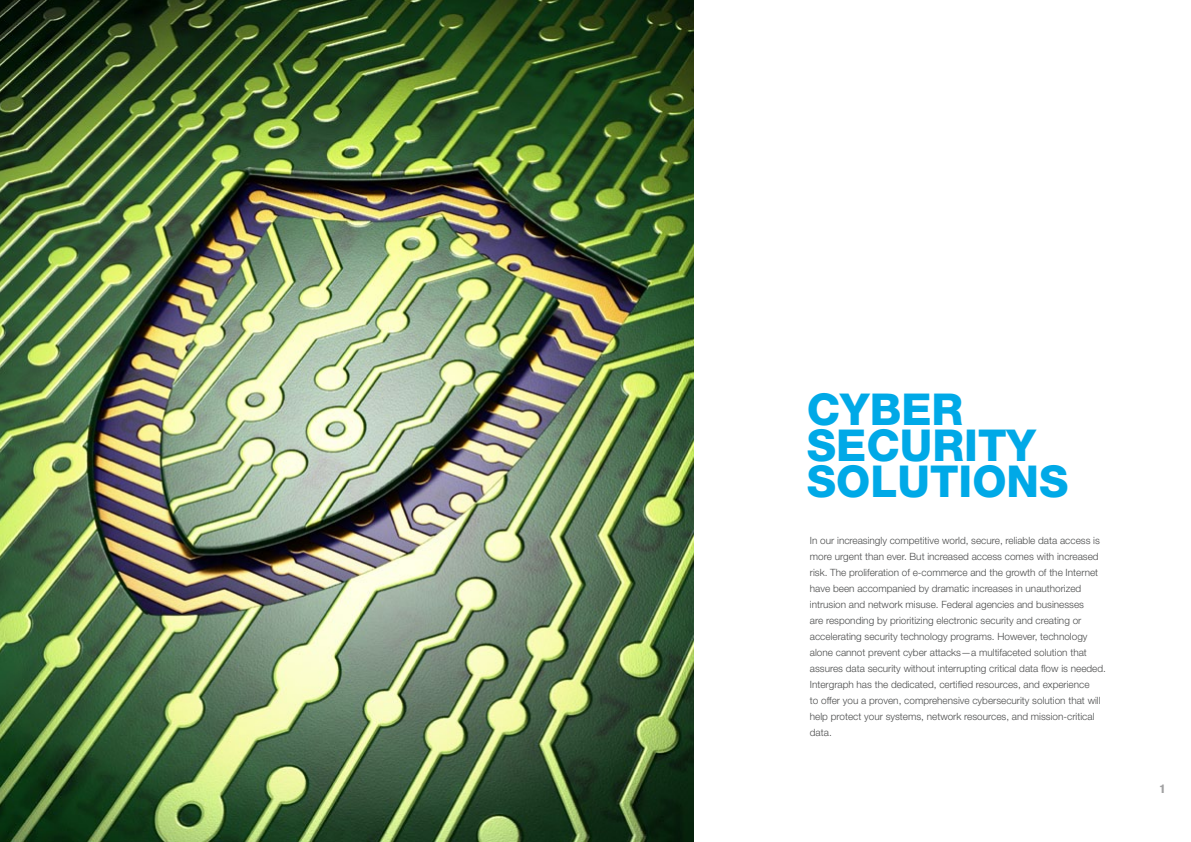
<style>
.page{position:relative;width:1191px;height:842px;background:#fff}
.page>*{position:absolute;margin:0;border:0;box-sizing:border-box;transform-origin:0 0}
.t1{font:800 44px/36px "Helvetica Neue LT Std";color:#00a9e7}
.t2{font:800 condensed 12px "Helvetica Neue LT Std";color:#a1a1a2}
.t3{font:300 10px/16px "Helvetica Neue LT Std";color:#4a4b4b}
</style>
<div class="page">
<img style="left:0;top:0;width:693px;height:842px">
<h1 class="t1" style="left:807px;top:392px;width:261px">CYBER<br>SECURITY<br>SOLUTIONS</h1>
<p class="t3" style="left:810px;top:532px;width:297px">In our increasingly competitive world, secure, reliable data access is more urgent than ever. But increased access comes with increased risk. The proliferation of e-commerce and the growth of the Internet have been accompanied by dramatic increases in unauthorized intrusion and network misuse. Federal agencies and businesses<br>are responding by prioritizing electronic security and creating or accelerating security technology programs. However, technology alone cannot prevent cyber attacks—a multifaceted solution that assures data security without interrupting critical data flow is needed.<br>Intergraph has the dedicated, certified resources, and experience<br>to offer you a proven, comprehensive cybersecurity solution that will help protect your systems, network resources, and mission-critical data.</p>
<p class="t2" style="left:1159px;top:781px;width:8px">1</p>
</div>
